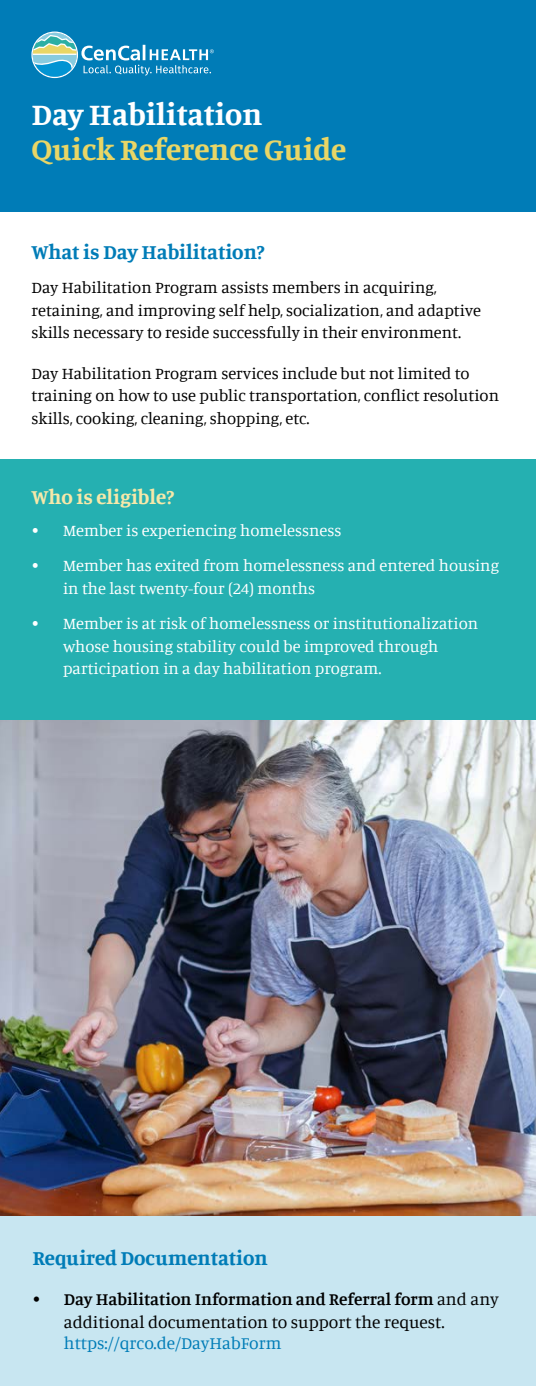
<style>
.page{position:relative;width:536px;height:1386px;background:#fff}
.page>*{position:absolute;margin:0;border:0;box-sizing:border-box;transform-origin:0 0}
.t1{font:700 31.5px "Manuale";color:#e9d666}
.t2{font:700 31.5px "Manuale";color:#fff}
.t3{font:700 21px "Manuale";color:#007cb7}
.t4{font:700 21px "Manuale";color:#f6e8a9}
.t5{font:17.5px/22.8px "Manuale";color:#000}
.t6{font:17.5px "Manuale";color:#007cb7}
.t7{font:16.62px/22.8px "Manuale";color:#000}
.t8{font:16.62px/22.8px "Manuale";color:#fff}
.s1{font-weight:600}
</style>
<div class="page">
<img style="left:0;top:719px;width:536px;height:498px">
<div style="left:0;top:1217px;width:536px;height:169px;background:#c8e6f1"></div>
<div style="left:0;top:0;width:536px;height:212px;background:#007cb7"></div>
<svg style="left:31px;top:32px;width:183px;height:46px"></svg>
<div style="left:0;top:459px;width:536px;height:260px;background:#25b0b1"></div>
<h1 class="t2" style="left:32px;top:94px;width:232px">Day Habilitation</h1>
<h1 class="t1" style="left:32px;top:129px;width:316px">Quick Reference Guide</h1>
<p class="t3" style="left:32px;top:238px;width:235px">What is Day Habilitation?</p>
<p class="t7" style="left:32px;top:275px;width:450px">Day Habilitation Program assists members in acquiring, retaining, and improving self help, socialization, and adaptive skills necessary to reside successfully in their environment.</p>
<p class="t7" style="left:32px;top:361px;width:469px">Day Habilitation Program services include but not limited to training on how to use public transportation, conflict resolution skills, cooking, cleaning, shopping, etc.</p>
<p class="t4" style="left:32px;top:484px;width:144px">Who is eligible?</p>
<p class="t8" style="left:32px;top:518px;width:311px">• Member is experiencing homelessness</p>
<p class="t8" style="left:63px;top:553px;width:437px;text-indent:-32px">• Member has exited from homelessness and entered housing in the last twenty-four (24) months</p>
<p class="t8" style="left:63px;top:611px;width:416px;text-indent:-32px">• Member is at risk of homelessness or institutionalization whose housing stability could be improved through participation in a day habilitation program.</p>
<p class="t3" style="left:32px;top:1244px;width:237px">Required Documentation</p>
<p class="t5" style="left:64px;top:1287px;width:436px;text-indent:-32px"><span class="s1">• Day Habilitation Information and Referral form</span> and any additional documentation to support the request.</p>
<p class="t6" style="left:64px;top:1331px;width:219px">https://qrco.de/DayHabForm</p>
</div>
